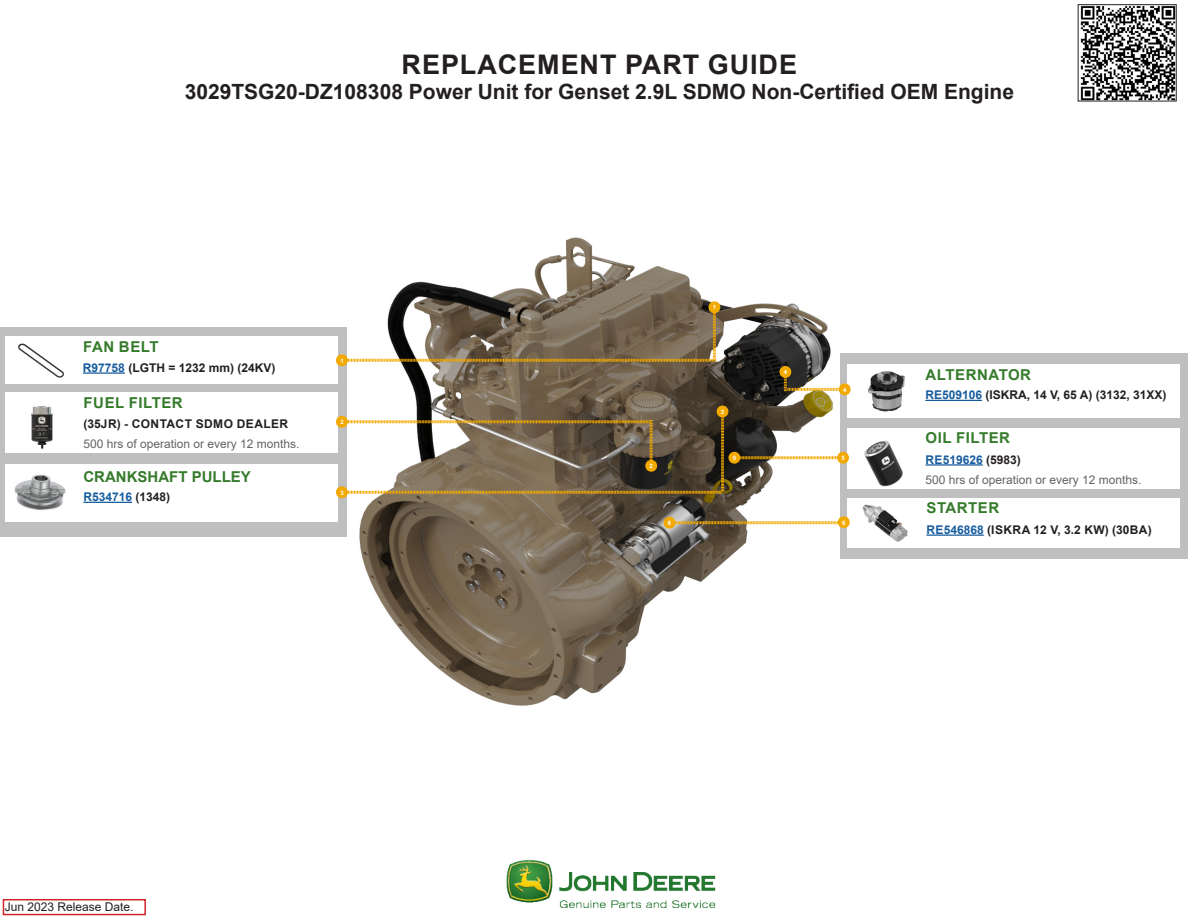
<style>
.page{position:relative;width:1188px;height:918px;background:#fff}
.page>*{position:absolute;margin:0;border:0;box-sizing:border-box;transform-origin:0 0}
.Main_bold_header{font:700 27px "Arial";letter-spacing:.035em;color:#231f20}
.Main_sub_bold_header{font:700 21px "Arial";color:#231f20}
.Filter_Name{font:700 15px "Arial";letter-spacing:.035em;color:#357b2b}
.Filter_Name-2{font:700 15px "Arial";color:#357b2b}
.Filter_Name-3{font:12px "Arial";color:#636366}
.Filter_Name-4{font:700 12px "Arial";color:#231f20}
.Filter_Name-5{font:700 12px "Arial";letter-spacing:.02em;color:#231f20}
.Filter_Name-6{font:700 12px "Arial";color:#175d9e}
.Filter_Name-7{font:700 12px "Arial";letter-spacing:.035em;color:#231f20}
.t1{font:12px "Arial";color:#231f20}
.Replace_Copy{font:700 6px "Arial";color:#fff}
.s1{color:#175d9e}
.s2{color:#231f20}
</style>
<div class="page">
<div style="left:841px;top:354px;width:347px;height:205px;background:#bfbfc0"></div>
<div style="left:0;top:327px;width:346px;height:209px;background:#bfbfc0"></div>
<div style="left:3px;top:899px;width:143px;height:16px;background:#fff;border:2px solid #d1232a"></div>
<img style="left:1080px;top:6px;width:95px;height:93px">
<div style="left:1078px;top:4px;width:99px;height:97px;border:1px solid #231f20"></div>
<img style="left:359px;top:237px;width:474px;height:469px">
<div style="left:847px;top:428px;width:333px;height:61px;background:#fff"></div>
<hr style="left:926px;top:464px;width:57px;height:2px;background:#175d9e">
<img style="left:864px;top:440px;width:39px;height:47px">
<svg style="left:886px;top:467px;width:7px;height:5px"></svg>
<div style="left:5px;top:392px;width:333px;height:61px;background:#fff"></div>
<img style="left:31px;top:406px;width:22px;height:43px">
<svg style="left:44px;top:431px;width:7px;height:6px"></svg>
<img style="left:506px;top:860px;width:210px;height:48px">
<div style="left:5px;top:464px;width:333px;height:58px;background:#fff"></div>
<hr style="left:83px;top:502px;width:49px;height:1px;background:#175d9e">
<img style="left:14px;top:474px;width:52px;height:37px">
<div style="left:5px;top:337px;width:332px;height:47px;background:#fff"></div>
<hr style="left:83px;top:372px;width:42px;height:2px;background:#175d9e">
<img style="left:18px;top:343px;width:46px;height:35px">
<div style="left:847px;top:364px;width:333px;height:53px;background:#fff"></div>
<hr style="left:925px;top:400px;width:57px;height:1px;background:#175d9e">
<img style="left:868px;top:371px;width:37px;height:41px">
<div style="left:847px;top:498px;width:333px;height:50px;background:#fff"></div>
<hr style="left:926px;top:535px;width:58px;height:1px;background:#175d9e">
<img style="left:862px;top:504px;width:46px;height:38px">
<svg style="left:778px;top:364px;width:72px;height:33px"></svg>
<svg style="left:662px;top:514px;width:188px;height:17px"></svg>
<svg style="left:334px;top:299px;width:386px;height:69px"></svg>
<svg style="left:336px;top:404px;width:513px;height:96px"></svg>
<p class="Main_bold_header" style="left:402px;top:45px;width:397px">REPLACEMENT PART GUIDE</p>
<p class="Main_sub_bold_header" style="left:185px;top:77px;width:831px">3029TSG20-DZ108308 Power Unit for Genset 2.9L SDMO Non-Certified OEM Engine</p>
<p class="Replace_Copy" style="left:713px;top:303px;width:5px">1</p>
<p class="Filter_Name" style="left:83px;top:336px;width:77px">FAN BELT</p>
<p class="Filter_Name-4" style="left:83px;top:359px;width:194px"><span class="s1">R97758</span> (LGTH = 1232 mm) (24KV)</p>
<p class="Filter_Name" style="left:926px;top:364px;width:107px">ALTERNATOR</p>
<p class="Filter_Name-4" style="left:925px;top:386px;width:243px"><span class="s1">RE509106</span> (ISKRA, 14 V, 65 A) (3132, 31XX)</p>
<p class="Replace_Copy" style="left:340px;top:356px;width:5px">1</p>
<p class="Replace_Copy" style="left:784px;top:368px;width:5px">4</p>
<p class="Replace_Copy" style="left:843px;top:385px;width:5px">4</p>
<p class="Filter_Name" style="left:84px;top:392px;width:101px">FUEL FILTER</p>
<p class="Filter_Name-7" style="left:83px;top:415px;width:206px">(35JR) - CONTACT SDMO DEALER</p>
<p class="Filter_Name-3" style="left:83px;top:436px;width:218px">500 hrs of operation or every 12 months.</p>
<p class="Replace_Copy" style="left:721px;top:407px;width:5px">3</p>
<p class="Replace_Copy" style="left:340px;top:418px;width:5px">2</p>
<p class="Filter_Name" style="left:926px;top:427px;width:86px">OIL FILTER</p>
<p class="Filter_Name-6" style="left:926px;top:451px;width:97px">RE519626 <span class="s2">(5983)</span></p>
<p class="Filter_Name-3" style="left:925px;top:472px;width:218px">500 hrs of operation or every 12 months.</p>
<p class="Replace_Copy" style="left:733px;top:454px;width:5px">5</p>
<p class="Replace_Copy" style="left:841px;top:454px;width:5px">5</p>
<p class="Replace_Copy" style="left:650px;top:462px;width:5px">2</p>
<p class="Filter_Name-2" style="left:83px;top:466px;width:169px">CRANKSHAFT PULLEY</p>
<p class="Filter_Name-6" style="left:83px;top:488px;width:88px">R534716 <span class="s2">(1348)</span></p>
<p class="Replace_Copy" style="left:340px;top:488px;width:5px">3</p>
<p class="Filter_Name" style="left:926px;top:498px;width:74px">STARTER</p>
<p class="Filter_Name-5" style="left:926px;top:521px;width:227px"><span class="s1">RE546868</span> (ISKRA 12 V, 3.2 KW) (30BA)</p>
<p class="Replace_Copy" style="left:842px;top:518px;width:5px">6</p>
<p class="Replace_Copy" style="left:668px;top:518px;width:5px">6</p>
<p class="t1" style="left:5px;top:898px;width:130px">Jun 2023 Release Date.</p>
</div>
